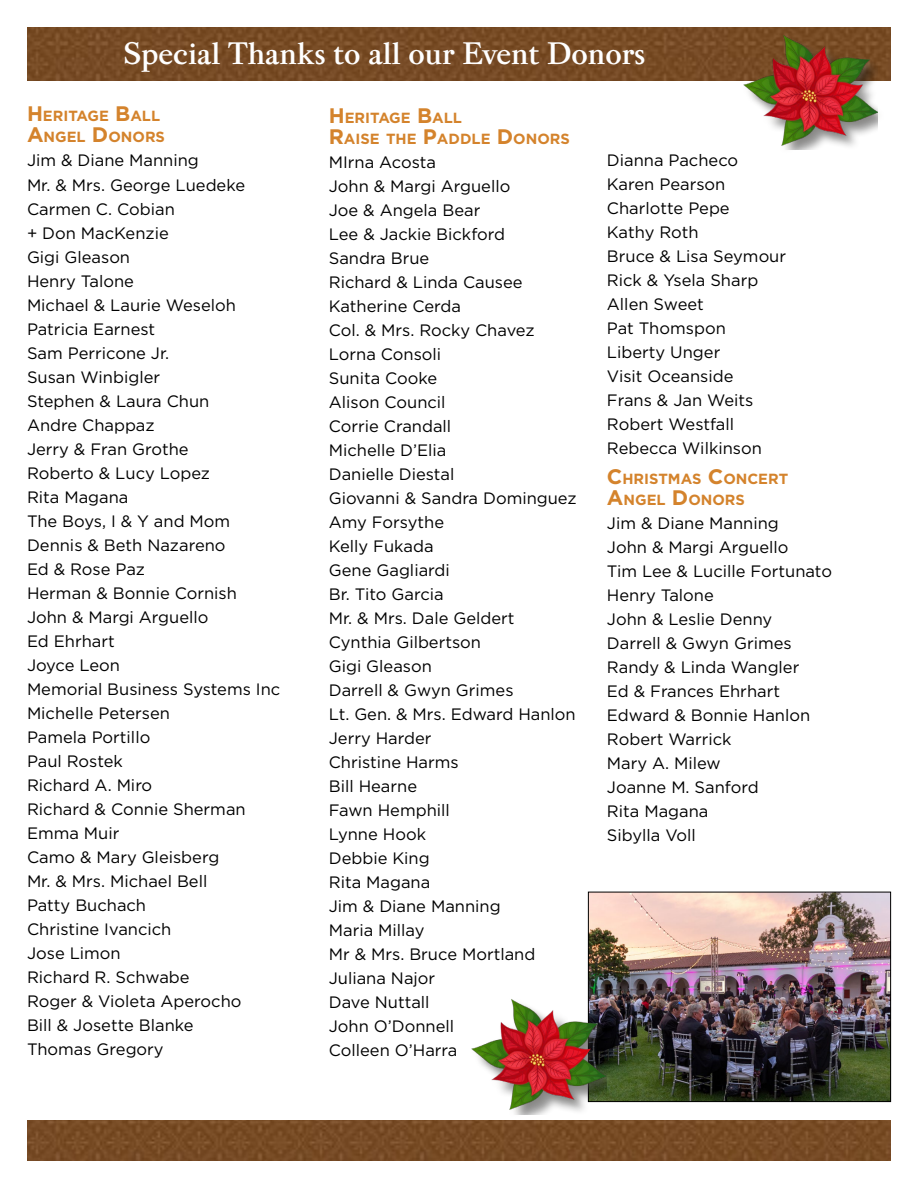
<style>
.page{position:relative;width:918px;height:1188px;background:#fff}
.page>*{position:absolute;margin:0;border:0;box-sizing:border-box;transform-origin:0 0}
.t1{font:600 33px "Pradell";color:#fff}
.t2{font:16.5px/24px "Gotham";color:#000}
.t3{font:700 14.7px/21px "Gotham";color:#d4832c}
.s1{font-size:21px}
</style>
<div class="page">
<img style="left:27px;top:1120px;width:864px;height:41px">
<img style="left:27px;top:27px;width:864px;height:54px">
<img style="left:590px;top:894px;width:299px;height:206px">
<div style="left:588px;top:892px;width:303px;height:210px;border:1px solid #000"></div>
<div style="left:742px;top:33px;width:144px;height:121px;background:#c2beb6;opacity:.4"></div>
<div style="left:745px;top:37px;width:133px;height:113px;background:#000;opacity:.41"></div>
<img style="left:742px;top:34px;width:136px;height:112px">
<div style="left:470px;top:998px;width:144px;height:120px;background:#c2beb6;opacity:.4"></div>
<div style="left:474px;top:1002px;width:132px;height:112px;background:#000;opacity:.41"></div>
<img style="left:471px;top:999px;width:135px;height:112px">
<h1 class="t1" style="left:124px;top:33px;width:524px">Special Thanks to all our Event Donors</h1>
<p class="t3" style="left:27px;top:106px;width:140px"><span class="s1">H</span> ERITAGE <span class="s1">B</span>ALL<br><span class="s1">A</span>NGEL <span class="s1">D</span>ONORS</p>
<p class="t2" style="left:27px;top:148px;width:255px">Jim &amp; Diane Manning<br>Mr. &amp; Mrs. George Luedeke<br>Carmen C. Cobian<br>+ Don MacKenzie<br>Gigi Gleason<br>Henry Talone<br>Michael &amp; Laurie Weseloh<br>Patricia Earnest<br>Sam Perricone Jr.<br>Susan Winbigler<br>Stephen &amp; Laura Chun<br>Andre Chappaz<br>Jerry &amp; Fran Grothe<br>Roberto &amp; Lucy Lopez<br>Rita Magana<br>The Boys, I &amp; Y and Mom<br>Dennis &amp; Beth Nazareno<br>Ed &amp; Rose Paz<br>Herman &amp; Bonnie Cornish<br>John &amp; Margi Arguello<br>Ed Ehrhart<br>Joyce Leon<br>Memorial Business Systems Inc<br>Michelle Petersen<br>Pamela Portillo<br>Paul Rostek<br>Richard A. Miro<br>Richard &amp; Connie Sherman<br>Emma Muir<br>Camo &amp; Mary Gleisberg<br>Mr. &amp; Mrs. Michael Bell<br>Patty Buchach<br>Christine Ivancich<br>Jose Limon<br>Richard R. Schwabe<br>Roger &amp; Violeta Aperocho<br>Bill &amp; Josette Blanke<br>Thomas Gregory</p>
<p class="t3" style="left:329px;top:107px;width:243px"><span class="s1">H</span> ERITAGE <span class="s1">B</span>ALL<br><span class="s1">R</span>AISE THE <span class="s1">P</span>ADDLE <span class="s1">D</span>ONORS</p>
<p class="t2" style="left:329px;top:150px;width:249px">MIrna Acosta<br>John &amp; Margi Arguello<br>Joe &amp; Angela Bear<br>Lee &amp; Jackie Bickford<br>Sandra Brue<br>Richard &amp; Linda Causee<br>Katherine Cerda<br>Col. &amp; Mrs. Rocky Chavez<br>Lorna Consoli<br>Sunita Cooke<br>Alison Council<br>Corrie Crandall<br>Michelle D’Elia<br>Danielle Diestal<br>Giovanni &amp; Sandra Dominguez<br>Amy Forsythe<br>Kelly Fukada<br>Gene Gagliardi<br>Br. Tito Garcia<br>Mr. &amp; Mrs. Dale Geldert<br>Cynthia Gilbertson<br>Gigi Gleason<br>Darrell &amp; Gwyn Grimes<br>Lt. Gen. &amp; Mrs. Edward Hanlon<br>Jerry Harder<br>Christine Harms<br>Bill Hearne<br>Fawn Hemphill<br>Lynne Hook<br>Debbie King<br>Rita Magana<br>Jim &amp; Diane Manning<br>Maria Millay<br>Mr &amp; Mrs. Bruce Mortland<br>Juliana Najor<br>Dave Nuttall<br>John O’Donnell<br>Colleen O’Harra</p>
<p class="t2" style="left:607px;top:148px;width:181px">Dianna Pacheco<br>Karen Pearson<br>Charlotte Pepe<br>Kathy Roth<br>Bruce &amp; Lisa Seymour<br>Rick &amp; Ysela Sharp<br>Allen Sweet<br>Pat Thomspon<br>Liberty Unger<br>Visit Oceanside<br>Frans &amp; Jan Weits<br>Robert Westfall<br>Rebecca Wilkinson</p>
<p class="t3" style="left:607px;top:468px;width:183px"><span class="s1">C</span>HRISTMAS <span class="s1">C</span>ONCERT<br><span class="s1">A</span>NGEL <span class="s1">D</span>ONORS</p>
<p class="t2" style="left:607px;top:511px;width:227px">Jim &amp; Diane Manning<br>John &amp; Margi Arguello<br>Tim Lee &amp; Lucille Fortunato<br>Henry Talone<br>John &amp; Leslie Denny<br>Darrell &amp; Gwyn Grimes<br>Randy &amp; Linda Wangler<br>Ed &amp; Frances Ehrhart<br>Edward &amp; Bonnie Hanlon<br>Robert Warrick<br>Mary A. Milew<br>Joanne M. Sanford<br>Rita Magana<br>Sibylla Voll</p>
</div>
